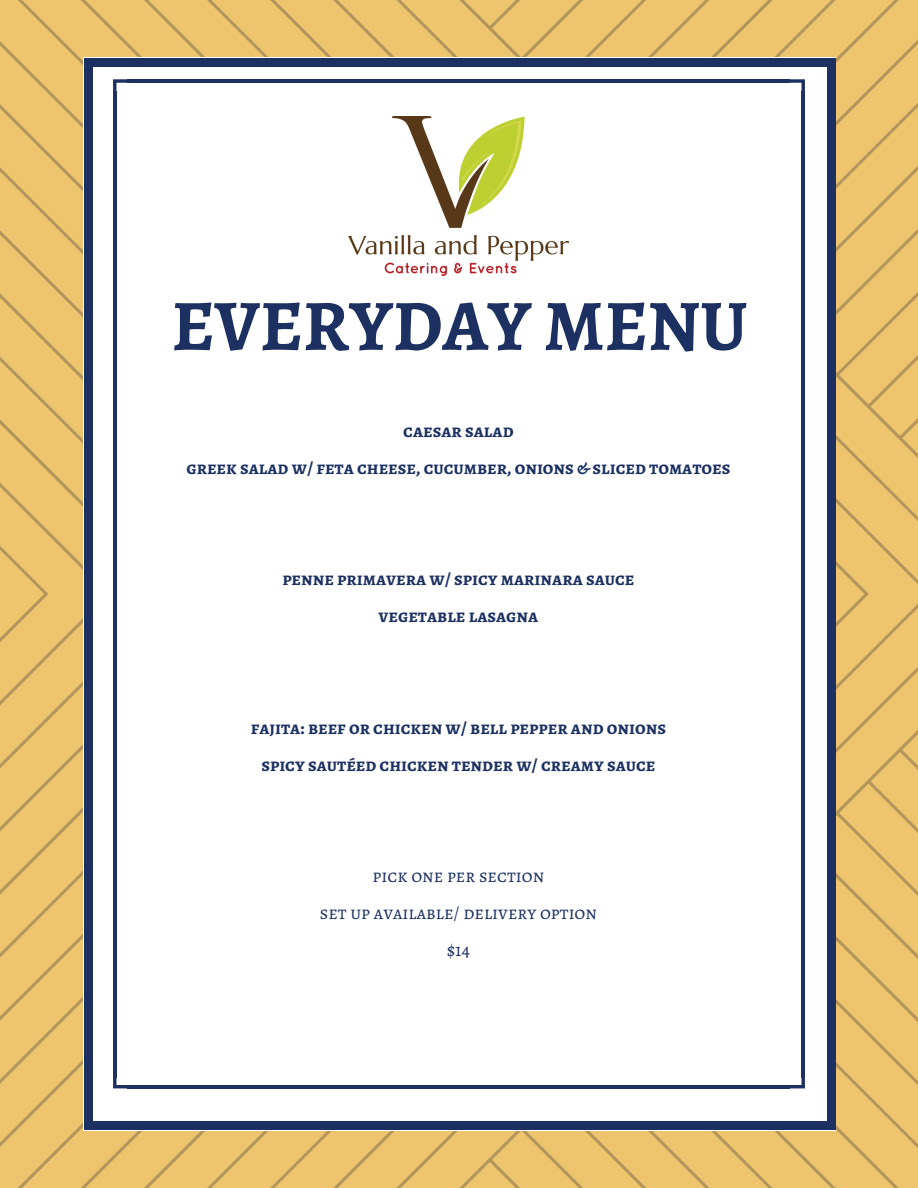
<style>
.page{position:relative;width:918px;height:1188px;background:#fff}
.page>*{position:absolute;margin:0;border:0;box-sizing:border-box;transform-origin:0 0}
.t1{font:700 72.3px "Alegreya SC";color:#1c3161}
.t2{font:700 18.75px/37.2px "Alegreya SC";color:#1c3161;text-align:center}
.t3{font:18.75px/37.2px "Alegreya SC";color:#1c3161;text-align:center}
</style>
<div class="page">
<img style="left:0;top:0;width:918px;height:1188px">
<div style="left:83px;top:57px;width:753px;height:1074px;background:#fff"></div>
<div style="left:827px;top:1122px;width:8px;height:8px;background:#1c3161"></div>
<div style="left:84px;top:66px;width:8px;height:1056px;background:#1c3161"></div>
<div style="left:84px;top:1122px;width:8px;height:8px;background:#1c3161"></div>
<div style="left:827px;top:66px;width:8px;height:1056px;background:#1c3161"></div>
<div style="left:91px;top:1122px;width:737px;height:8px;background:#1c3161"></div>
<div style="left:827px;top:58px;width:8px;height:8px;background:#1c3161"></div>
<div style="left:84px;top:58px;width:8px;height:8px;background:#1c3161"></div>
<div style="left:91px;top:58px;width:737px;height:8px;background:#1c3161"></div>
<svg style="left:113px;top:79px;width:14px;height:12px"></svg>
<hr style="left:113px;top:91px;width:4px;height:986px;background:#1c3161">
<svg style="left:113px;top:1077px;width:14px;height:11px"></svg>
<hr style="left:127px;top:1085px;width:663px;height:3px;background:#1c3161">
<svg style="left:790px;top:1077px;width:15px;height:11px"></svg>
<hr style="left:801px;top:91px;width:4px;height:986px;background:#1c3161">
<hr style="left:127px;top:79px;width:663px;height:4px;background:#1c3161">
<svg style="left:790px;top:79px;width:15px;height:12px"></svg>
<img style="left:349px;top:117px;width:219px;height:159px">
<h1 class="t1" style="left:172px;top:276px;width:578px">EVERYDAY MENU</h1>
<p class="t2" style="left:186px;top:412px;width:546px">caesar salad<br>greek salad w/ feta cheese, cucumber, onions &amp; sliced tomatoes</p>
<p class="t2" style="left:282px;top:560px;width:354px">penne primavera w/ spicy marinara sauce vegetable lasagna</p>
<p class="t2" style="left:251px;top:709px;width:417px">fajita: beef or chicken w/ bell pepper and onions spicy sautéed chicken tender w/ creamy sauce</p>
<p class="t3" style="left:320px;top:857px;width:279px">pick one per section<br>set up available/ delivery option $14</p>
</div>
